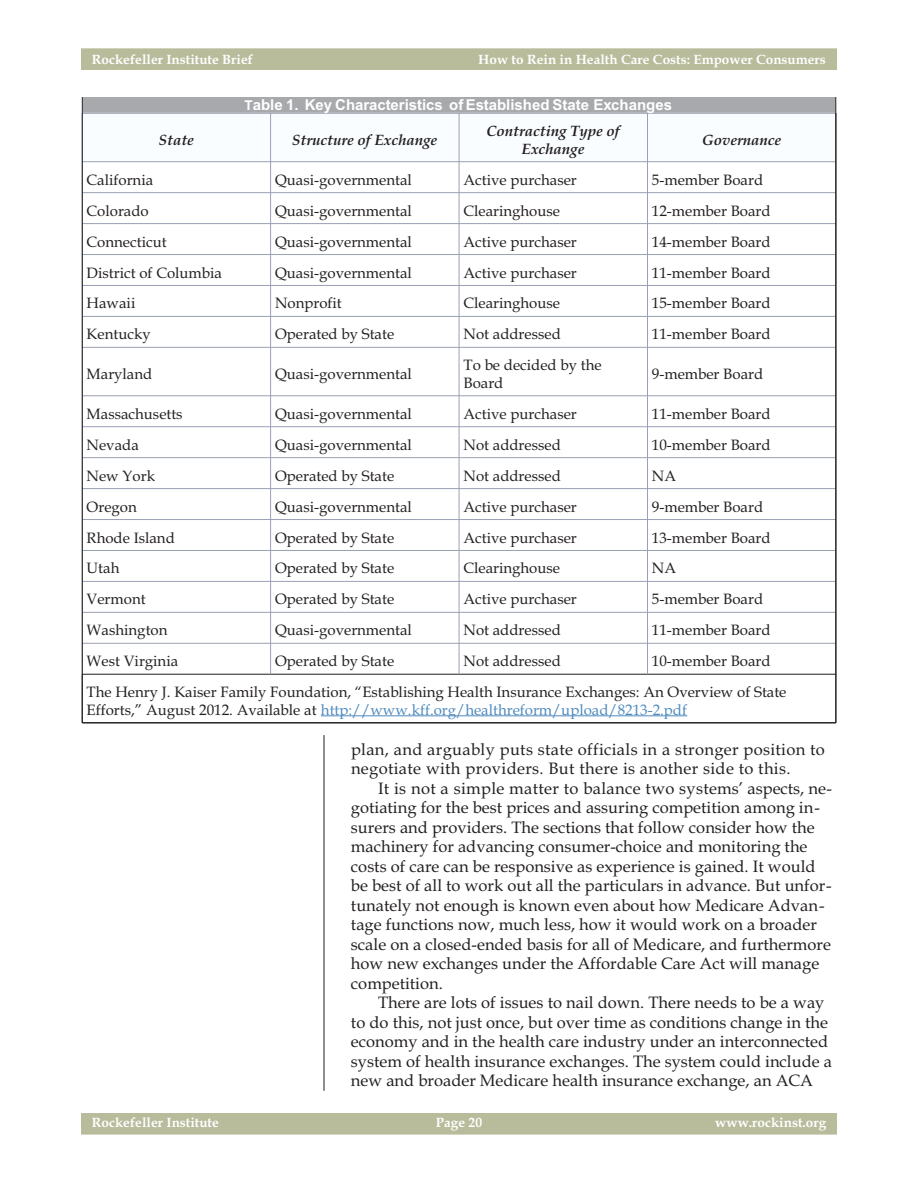
<style>
.page{position:relative;width:918px;height:1188px;background:#fff}
.page>*{position:absolute;margin:0;border:0;box-sizing:border-box;transform-origin:0 0}
.t1{font:16.5px/19.5px "Book Antiqua";color:#231f20}
.t2{font:16.5px/19.5px "Book Antiqua";letter-spacing:.02em;color:#231f20}
.t3{font:15px/17.5px "Book Antiqua";color:#231f20}
.t4{font:15px "Book Antiqua";color:#4e8abe}
.t5{font:italic 700 15px/17.5px "Book Antiqua";color:#231f20;text-align:center}
.t6{font:700 15px "Arial";color:#fff}
.t7{font:700 13.5px "Book Antiqua";color:#fff}
.s1{font-size:13.5px}
.s2{color:#231f20}
</style>
<div class="page">
<hr style="left:324px;top:735px;width:1px;height:356px;background:#231f20">
<div style="left:81px;top:1113px;width:756px;height:22px;background:#b8bc9b"></div>
<div style="left:81px;top:48px;width:756px;height:22px;background:#b8bc9b"></div>
<div style="left:82px;top:113px;width:754px;height:49px;background:#fafdff"></div>
<hr style="left:321px;top:716px;width:366px;height:1px;background:#4e8abe">
<hr style="left:82px;top:113px;width:754px;height:1px;background:#9ba0b5">
<hr style="left:82px;top:161px;width:754px;height:1px;background:#9ba0b5">
<hr style="left:82px;top:192px;width:754px;height:1px;background:#9ba0b5">
<hr style="left:82px;top:223px;width:754px;height:1px;background:#9ba0b5">
<hr style="left:82px;top:254px;width:754px;height:1px;background:#9ba0b5">
<hr style="left:82px;top:285px;width:754px;height:1px;background:#9ba0b5">
<hr style="left:82px;top:316px;width:754px;height:1px;background:#9ba0b5">
<hr style="left:82px;top:347px;width:754px;height:1px;background:#9ba0b5">
<hr style="left:82px;top:396px;width:754px;height:1px;background:#9ba0b5">
<hr style="left:82px;top:426px;width:754px;height:1px;background:#9ba0b5">
<hr style="left:82px;top:457px;width:754px;height:1px;background:#9ba0b5">
<hr style="left:82px;top:488px;width:754px;height:1px;background:#9ba0b5">
<hr style="left:82px;top:519px;width:754px;height:1px;background:#9ba0b5">
<hr style="left:82px;top:550px;width:754px;height:1px;background:#9ba0b5">
<hr style="left:82px;top:581px;width:754px;height:1px;background:#9ba0b5">
<hr style="left:82px;top:612px;width:754px;height:1px;background:#9ba0b5">
<hr style="left:82px;top:643px;width:754px;height:1px;background:#9ba0b5">
<hr style="left:82px;top:674px;width:754px;height:1px;background:#231f20">
<hr style="left:82px;top:722px;width:754px;height:1px;background:#231f20">
<hr style="left:270px;top:113px;width:1px;height:561px;background:#9ba0b5">
<hr style="left:459px;top:113px;width:1px;height:561px;background:#9ba0b5">
<hr style="left:647px;top:113px;width:1px;height:561px;background:#9ba0b5">
<div style="left:82px;top:97px;width:754px;height:16px;background:#a7a9ac"></div>
<hr style="left:836px;top:97px;width:1px;height:626px;background:#231f20">
<hr style="left:82px;top:723px;width:754px;height:1px;background:#231f20">
<hr style="left:82px;top:97px;width:1px;height:626px;background:#231f20">
<p class="t7" style="left:92px;top:54px;width:163px">Rockefeller Institute Brief</p>
<p class="t7" style="left:478px;top:54px;width:349px">How to Rein in Health Care Costs: Empower Consumers</p>
<p class="t6" style="left:244px;top:99px;width:429px"><span class="s1">T</span>able 1. Key Characteristics of Established State Exchanges</p>
<p class="t5" style="left:159px;top:133px;width:37px">State</p>
<p class="t5" style="left:292px;top:133px;width:147px">Structure of Exchange</p>
<p class="t5" style="left:486px;top:124px;width:135px">Contracting Type of<br>Exchange</p>
<p class="t5" style="left:702px;top:133px;width:81px">Governance</p>
<p class="t3" style="left:87px;top:173px;width:68px">California</p>
<p class="t3" style="left:275px;top:173px;width:138px">Quasi-governmental</p>
<p class="t3" style="left:464px;top:173px;width:115px">Active purchaser</p>
<p class="t3" style="left:652px;top:173px;width:113px">5-member Board</p>
<p class="t3" style="left:87px;top:204px;width:64px">Colorado</p>
<p class="t3" style="left:275px;top:204px;width:138px">Quasi-governmental</p>
<p class="t3" style="left:464px;top:204px;width:98px">Clearinghouse</p>
<p class="t3" style="left:652px;top:204px;width:120px">12-member Board</p>
<p class="t3" style="left:87px;top:234px;width:81px">Connecticut</p>
<p class="t3" style="left:275px;top:234px;width:138px">Quasi-governmental</p>
<p class="t3" style="left:464px;top:234px;width:115px">Active purchaser</p>
<p class="t3" style="left:652px;top:234px;width:120px">14-member Board</p>
<p class="t3" style="left:87px;top:265px;width:137px">District of Columbia</p>
<p class="t3" style="left:275px;top:265px;width:138px">Quasi-governmental</p>
<p class="t3" style="left:464px;top:265px;width:115px">Active purchaser</p>
<p class="t3" style="left:652px;top:265px;width:120px">11-member Board</p>
<p class="t3" style="left:87px;top:296px;width:50px">Hawaii</p>
<p class="t3" style="left:275px;top:296px;width:68px">Nonprofit</p>
<p class="t3" style="left:464px;top:296px;width:98px">Clearinghouse</p>
<p class="t3" style="left:652px;top:296px;width:120px">15-member Board</p>
<p class="t3" style="left:87px;top:327px;width:66px">Kentucky</p>
<p class="t3" style="left:275px;top:327px;width:121px">Operated by State</p>
<p class="t3" style="left:464px;top:327px;width:99px">Not addressed</p>
<p class="t3" style="left:652px;top:327px;width:120px">11-member Board</p>
<p class="t3" style="left:87px;top:367px;width:67px">Maryland</p>
<p class="t3" style="left:275px;top:367px;width:138px">Quasi-governmental</p>
<p class="t3" style="left:464px;top:358px;width:140px">To be decided by the<br>Board</p>
<p class="t3" style="left:652px;top:367px;width:113px">9-member Board</p>
<p class="t3" style="left:87px;top:407px;width:98px">Massachusetts</p>
<p class="t3" style="left:275px;top:407px;width:138px">Quasi-governmental</p>
<p class="t3" style="left:464px;top:407px;width:115px">Active purchaser</p>
<p class="t3" style="left:652px;top:407px;width:120px">11-member Board</p>
<p class="t3" style="left:87px;top:438px;width:54px">Nevada</p>
<p class="t3" style="left:275px;top:438px;width:138px">Quasi-governmental</p>
<p class="t3" style="left:464px;top:438px;width:99px">Not addressed</p>
<p class="t3" style="left:652px;top:438px;width:120px">10-member Board</p>
<p class="t3" style="left:87px;top:469px;width:70px">New York</p>
<p class="t3" style="left:275px;top:469px;width:121px">Operated by State</p>
<p class="t3" style="left:464px;top:469px;width:99px">Not addressed</p>
<p class="t3" style="left:652px;top:469px;width:26px">NA</p>
<p class="t3" style="left:87px;top:499px;width:52px">Oregon</p>
<p class="t3" style="left:275px;top:499px;width:138px">Quasi-governmental</p>
<p class="t3" style="left:464px;top:499px;width:115px">Active purchaser</p>
<p class="t3" style="left:652px;top:499px;width:113px">9-member Board</p>
<p class="t3" style="left:87px;top:530px;width:90px">Rhode Island</p>
<p class="t3" style="left:275px;top:530px;width:121px">Operated by State</p>
<p class="t3" style="left:464px;top:530px;width:115px">Active purchaser</p>
<p class="t3" style="left:652px;top:530px;width:120px">13-member Board</p>
<p class="t3" style="left:87px;top:561px;width:34px">Utah</p>
<p class="t3" style="left:275px;top:561px;width:121px">Operated by State</p>
<p class="t3" style="left:464px;top:561px;width:98px">Clearinghouse</p>
<p class="t3" style="left:652px;top:561px;width:26px">NA</p>
<p class="t3" style="left:87px;top:592px;width:60px">Vermont</p>
<p class="t3" style="left:275px;top:592px;width:121px">Operated by State</p>
<p class="t3" style="left:464px;top:592px;width:115px">Active purchaser</p>
<p class="t3" style="left:652px;top:592px;width:113px">5-member Board</p>
<p class="t3" style="left:87px;top:623px;width:82px">Washington</p>
<p class="t3" style="left:275px;top:623px;width:138px">Quasi-governmental</p>
<p class="t3" style="left:464px;top:623px;width:99px">Not addressed</p>
<p class="t3" style="left:652px;top:623px;width:120px">11-member Board</p>
<p class="t3" style="left:87px;top:654px;width:93px">West Virginia</p>
<p class="t3" style="left:275px;top:654px;width:121px">Operated by State</p>
<p class="t3" style="left:464px;top:654px;width:99px">Not addressed</p>
<p class="t3" style="left:87px;top:647px;width:701px;line-height:30.9px;text-indent:565px">10-member Board<br>The Henry J. Kaiser Family Foundation, “Establishing Health Insurance Exchanges: An Overview of State</p>
<p class="t4" style="left:87px;top:704px;width:602px"><span class="s2">Efforts,” August 2012. Available at</span> http://www.kff.org/healthreform/upload/8213-2.pdf</p>
<p class="t2" style="left:351px;top:741px;width:475px">plan, and arguably puts state officials in a stronger position to negotiate with providers. But there is another side to this.</p>
<p class="t1" style="left:351px;top:780px;width:482px;text-indent:27px">It is not a simple matter to balance two systems’ aspects, ne&shy;gotiating for the best prices and assuring competition among in&shy;surers and providers. The sections that follow consider how the machinery for advancing consumer-choice and monitoring the costs of care can be responsive as experience is gained. It would be best of all to work out all the particulars in advance. But unfor&shy;tunately not enough is known even about how Medicare Advan&shy;tage functions now, much less, how it would work on a broader scale on a closed-ended basis for all of Medicare, and furthermore how new exchanges under the Affordable Care Act will manage competition.</p>
<p class="t1" style="left:351px;top:995px;width:483px;text-indent:27px">There are lots of issues to nail down. There needs to be a way to do this, not just once, but over time as conditions change in the economy and in the health care industry under an interconnected system of health insurance exchanges. The system could include a new and broader Medicare health insurance exchange, an ACA</p>
<p class="t7" style="left:92px;top:1118px;width:129px">Rockefeller Institute</p>
<p class="t7" style="left:436px;top:1118px;width:48px">Page 20</p>
<p class="t7" style="left:715px;top:1118px;width:113px">www.rockinst.org</p>
</div>
